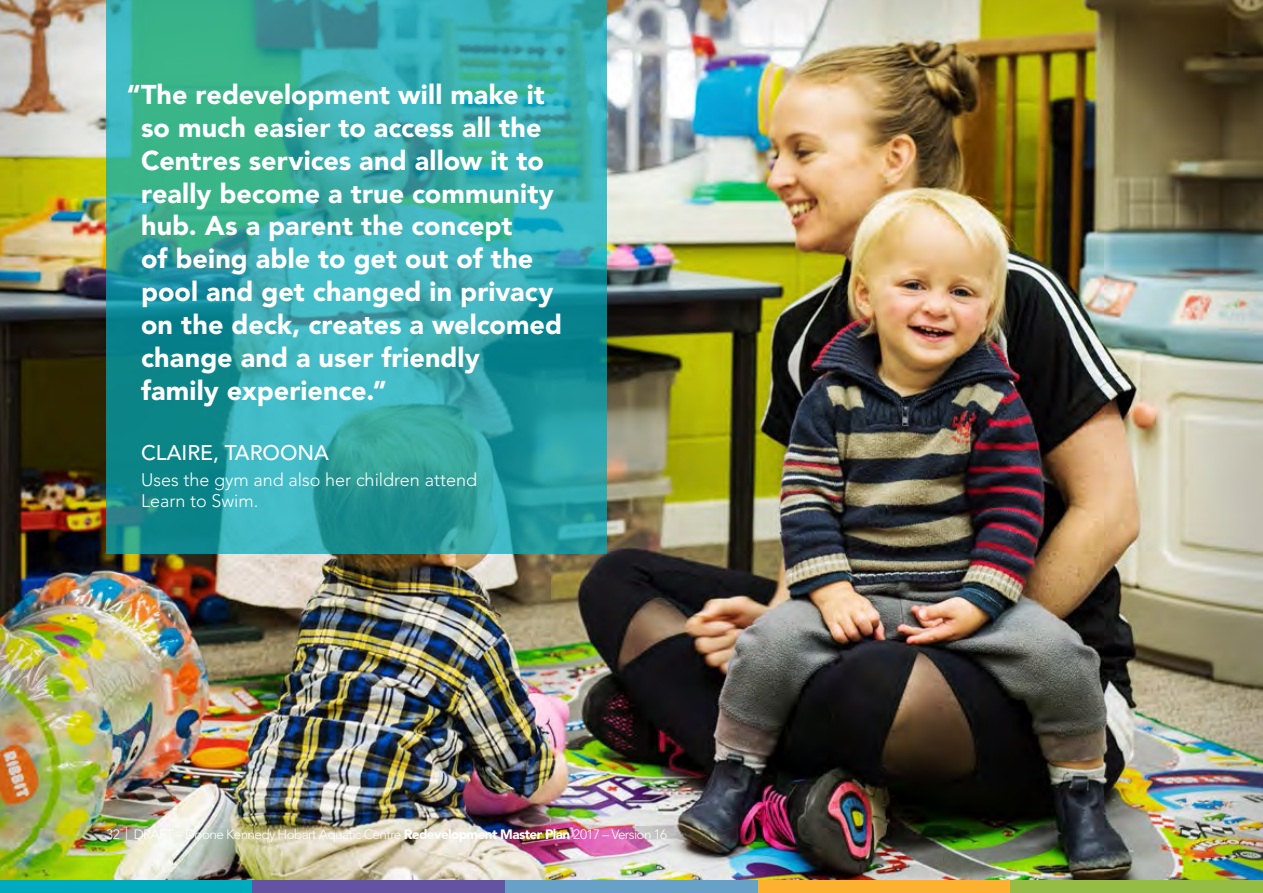
<style>
.page{position:relative;width:1263px;height:893px;background:#fff}
.page>*{position:absolute;margin:0;border:0;box-sizing:border-box;transform-origin:0 0}
.t1{font:900 27px/33px "Avenir LT Std";color:#fff}
.t2{font:500 21px "Avenir LT Std";color:#fff}
.t3{font:300 18px/21.6px "Avenir LT Std";color:#fff}
.t4{font:300 13.5px "Avenir LT Std";letter-spacing:-.045em;color:#fff}
.s1{font-weight:900}
</style>
<div class="page">
<img style="left:0;top:0;width:1263px;height:880px">
<svg style="left:106px;top:0;width:501px;height:554px;background:#30a5a4"></svg>
<div style="left:0;top:880px;width:253px;height:13px;background:#00abbd"></div>
<div style="left:505px;top:880px;width:253px;height:13px;background:#67a1c7"></div>
<div style="left:253px;top:880px;width:252px;height:13px;background:#6452a2"></div>
<div style="left:758px;top:880px;width:252px;height:13px;background:#fcb131"></div>
<div style="left:1010px;top:880px;width:253px;height:13px;background:#95bc45"></div>
<p class="t1" style="left:141px;top:78px;width:423px;text-indent:-14px">“The redevelopment will make it so much easier to access all the<br>Centres services and allow it to really become a true community hub. As a parent the concept<br>of being able to get out of the pool and get changed in privacy on the deck, creates a welcomed change and a user friendly family experience.”</p>
<p class="t2" style="left:141px;top:440px;width:189px">CLAIRE, TAROONA</p>
<p class="t3" style="left:141px;top:469px;width:337px">Uses the gym and also her children attend<br>Learn to Swim.</p>
<p class="t4" style="left:106px;top:826px;width:562px">32 | DRAFT – Doone Kennedy Hobart Aquatic Centre <span class="s1">Redevelopment Master Plan</span> 2017 – Version 16</p>
</div>
